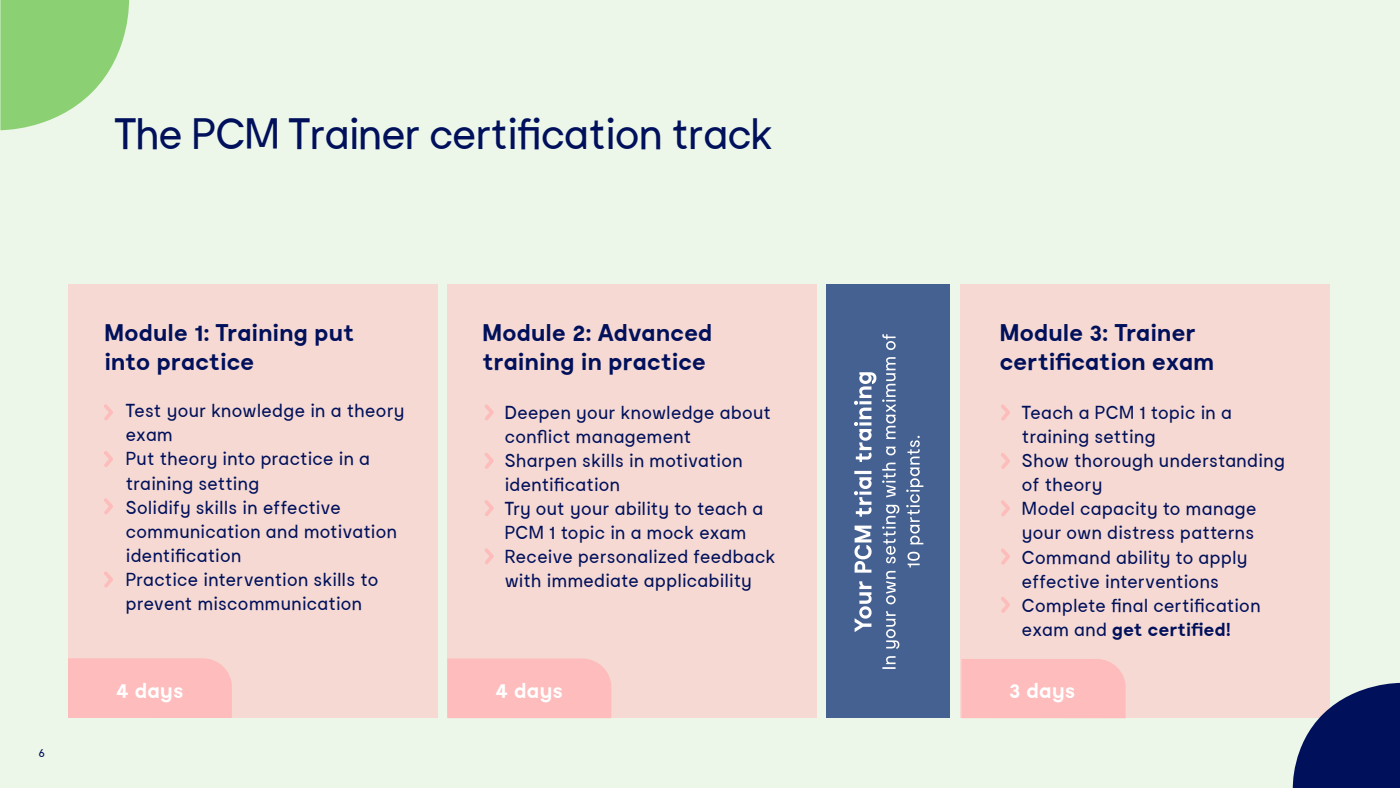
<style>
.page{position:relative;width:1400px;height:788px;background:#edf7e9}
.page>*{position:absolute;margin:0;border:0;box-sizing:border-box;transform-origin:0 0}
.t1{font:43.75px "PCM Moderat";letter-spacing:-.05em;color:#00105b}
.t2{font:700 24.15px/29px "PCM Moderat";letter-spacing:-.01em;color:#00105b}
.t3{font:700 24.06px/28.9px "PCM Moderat";letter-spacing:-.015em;color:#00105b}
.t4{font:700 21.44px "PCM Moderat";letter-spacing:-.01em;color:#fff}
.t5{font:18.72px/24.1px "PCM Moderat";letter-spacing:-.01em;color:#00105b}
.t6{font:12.25px "PCM Moderat";color:#00105b}
.s1{font-weight:700}
</style>
<div class="page">
<svg style="left:0;top:0;width:130px;height:131px"></svg>
<div style="left:68px;top:284px;width:369px;height:434px;background:#f5d9d2"></div>
<div style="left:68px;top:658px;width:164px;height:60px;background:#febcbc"></div>
<div style="left:447px;top:284px;width:370px;height:434px;background:#f5d9d2"></div>
<svg style="left:485px;top:404px;width:9px;height:16px"></svg>
<svg style="left:104px;top:404px;width:9px;height:16px"></svg>
<svg style="left:485px;top:453px;width:9px;height:16px"></svg>
<svg style="left:104px;top:451px;width:9px;height:16px"></svg>
<svg style="left:485px;top:500px;width:9px;height:16px"></svg>
<svg style="left:104px;top:498px;width:9px;height:16px"></svg>
<svg style="left:104px;top:571px;width:9px;height:16px"></svg>
<svg style="left:485px;top:548px;width:9px;height:16px"></svg>
<div style="left:447px;top:658px;width:164px;height:60px;background:#febcbc"></div>
<div style="left:961px;top:284px;width:369px;height:434px;background:#f5d9d2"></div>
<svg style="left:1001px;top:404px;width:9px;height:17px"></svg>
<svg style="left:1001px;top:453px;width:9px;height:16px"></svg>
<svg style="left:1001px;top:500px;width:9px;height:16px"></svg>
<svg style="left:1001px;top:548px;width:9px;height:17px"></svg>
<svg style="left:1001px;top:597px;width:9px;height:16px"></svg>
<div style="left:962px;top:659px;width:164px;height:59px;background:#febcbc"></div>
<div style="left:827px;top:284px;width:123px;height:434px;background:#456191"></div>
<svg style="left:906px;top:436px;width:17px;height:131px"></svg>
<svg style="left:882px;top:334px;width:17px;height:334px"></svg>
<svg style="left:854px;top:372px;width:22px;height:260px"></svg>
<svg style="left:1292px;top:682px;width:108px;height:106px"></svg>
<h1 class="t1" style="left:114px;top:109px;width:662px">The PCM Trainer certification track</h1>
<p class="t6" style="left:38px;top:745px;width:8px">6</p>
<p class="t3" style="left:104px;top:319px;width:252px">Module 1: Training put into practice</p>
<p class="t5" style="left:126px;top:399px;width:280px">Test your knowledge in a theory exam<br>Put theory into practice in a training setting<br>Solidify skills in effective communication and motivation identification<br>Practice intervention skills to prevent miscommunication</p>
<p class="t3" style="left:482px;top:319px;width:232px">Module 2: Advanced training in practice</p>
<p class="t5" style="left:504px;top:400px;width:273px">Deepen your knowledge about conflict management<br>Sharpen skills in motivation identification<br>Try out your ability to teach a<br>PCM 1 topic in a mock exam<br>Receive personalized feedback with immediate applicability</p>
<p class="t4" style="left:116px;top:678px;width:69px">4 days</p>
<p class="t4" style="left:496px;top:678px;width:69px">4 days</p>
<p class="t2" style="left:999px;top:319px;width:217px">Module 3: Trainer certification exam</p>
<p class="t5" style="left:1022px;top:401px;width:265px">Teach a PCM 1 topic in a training setting<br>Show thorough understanding of theory<br>Model capacity to manage your own distress patterns<br>Command ability to apply effective interventions<br>Complete final certification exam and <span class="s1">get certified!</span></p>
<p class="t4" style="left:1009px;top:678px;width:68px">3 days</p>
</div>
